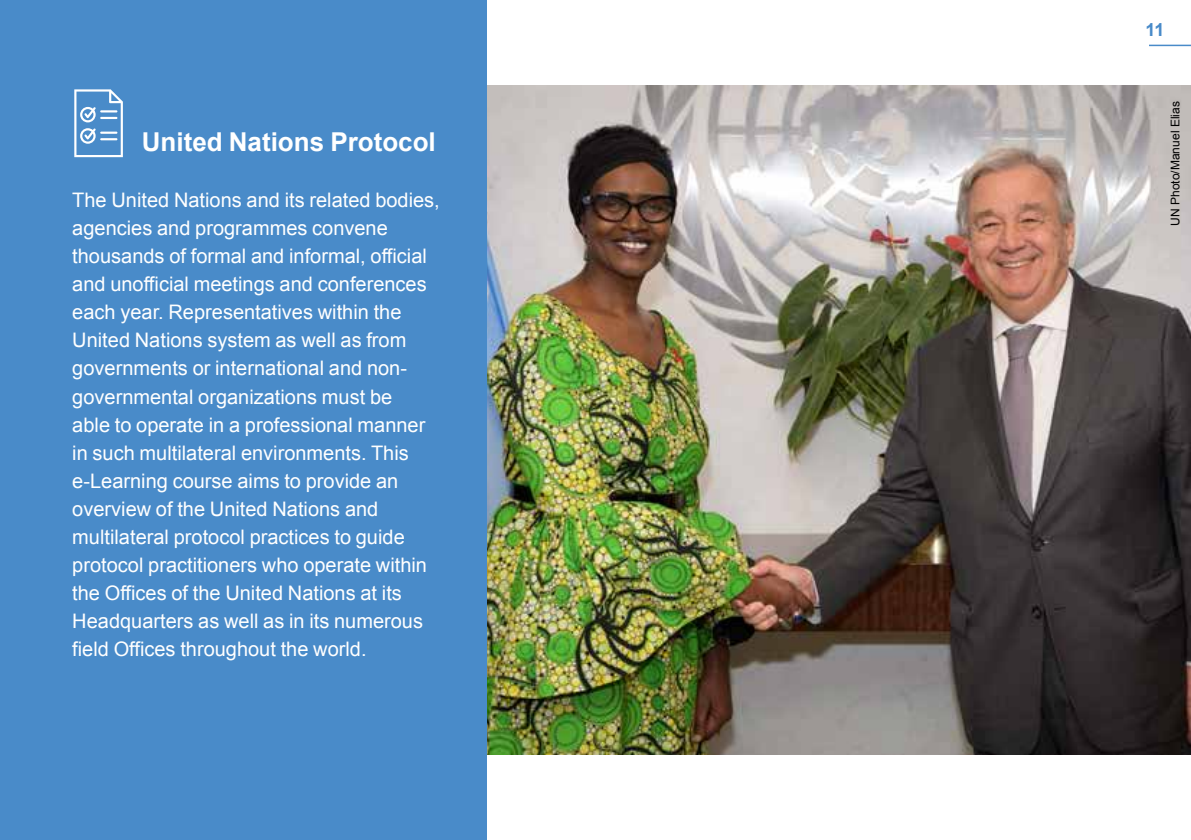
<style>
.page{position:relative;width:1191px;height:840px;background:#fff}
.page>*{position:absolute;margin:0;border:0;box-sizing:border-box;transform-origin:0 0}
.t1{font:700 26px "Arial";color:#fff}
.t2{font:20px/28px "Arial";color:#fff}
.t3{font:700 18px "Arial";color:#498bc9}
.t4{font:12px "Arial";color:#000}
</style>
<div class="page">
<img style="left:486px;top:85px;width:705px;height:669px">
<div style="left:0;top:0;width:486px;height:839px;background:#498bc9"></div>
<svg style="left:74px;top:89px;width:49px;height:68px"></svg>
<hr style="left:100px;top:131px;width:17px;height:3px;background:#fff">
<hr style="left:1149px;top:45px;width:42px;height:1px;background:#498bc9">
<h1 class="t1" style="left:142px;top:124px;width:295px">United Nations Protocol</h1>
<p class="t2" style="left:72px;top:186px;width:369px">The United Nations and its related bodies, agencies and programmes convene thousands of formal and informal, official and unofficial meetings and conferences each year. Representatives within the United Nations system as well as from governments or international and non&shy;governmental organizations must be<br>able to operate in a professional manner in such multilateral environments. This e-Learning course aims to provide an overview of the United Nations and multilateral protocol practices to guide protocol practitioners who operate within the Offices of the United Nations at its Headquarters as well as in its numerous field Offices throughout the world.</p>
<p class="t3" style="left:1145px;top:17px;width:21px">11</p>
<p class="t4" style="left:1167px;top:225px;width:126px;rotate:-90deg">UN Photo/Manuel Elias</p>
</div>
